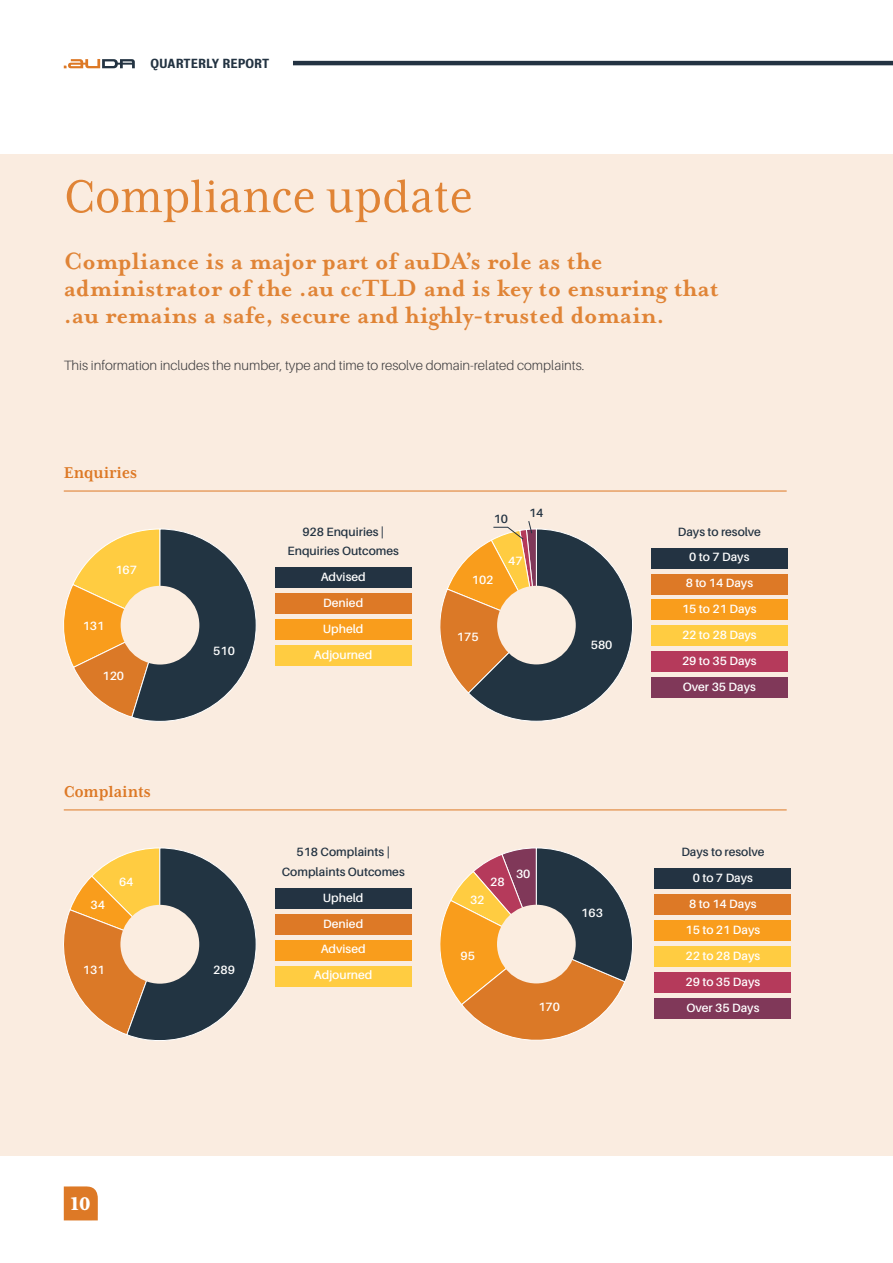
<style>
.page{position:relative;width:893px;height:1263px;background:#fff}
.page>*{position:absolute;margin:0;border:0;box-sizing:border-box;transform-origin:0 0}
.t1{font:52.5px "Mrs Eaves XL Serif Nar OT";color:#e08436}
.t2{font:700 27px/27px "Mrs Eaves OT";color:#e08436}
.t3{font:800 21px "Mrs Eaves XL Serif Nar OT";color:#fff}
.t4{font:700 18px "Mrs Eaves XL Serif Nar OT";color:#dd7926}
.t5{font:300 13.5px "Aileron";color:#414042}
.t6{font:600 12px/26px "Aileron";color:#fff;text-align:center}
.t7{font:600 12px/19.5px "Aileron";color:#233342;text-align:center}
.t8{font:500 12px "Bureau Grot";color:#233342}
</style>
<div class="page">
<div style="left:0;top:154px;width:893px;height:1002px;background:#faece0"></div>
<hr style="left:293px;top:61px;width:600px;height:4px;background:#233342">
<svg style="left:64px;top:59px;width:71px;height:9px"></svg>
<svg style="left:64px;top:1186px;width:34px;height:34px"></svg>
<svg style="left:64px;top:847px;width:193px;height:193px"></svg>
<div style="left:120px;top:905px;width:79px;height:79px;background:#fbede0;border-radius:50%"></div>
<svg style="left:64px;top:528px;width:193px;height:194px"></svg>
<div style="left:121px;top:586px;width:78px;height:78px;background:#fbede0;border-radius:50%"></div>
<svg style="left:440px;top:847px;width:193px;height:193px"></svg>
<div style="left:497px;top:905px;width:79px;height:78px;background:#fbede0;border-radius:50%"></div>
<hr style="left:64px;top:491px;width:723px;height:1px;background:#dd7926">
<hr style="left:64px;top:809px;width:723px;height:1px;background:#dd7926">
<div style="left:651px;top:548px;width:136px;height:20px;background:#233342"></div>
<div style="left:651px;top:574px;width:136px;height:20px;background:#dd7926"></div>
<div style="left:651px;top:600px;width:136px;height:20px;background:#f99d1c"></div>
<div style="left:651px;top:625px;width:136px;height:21px;background:#ffcc41"></div>
<div style="left:651px;top:651px;width:136px;height:21px;background:#b53a5b"></div>
<div style="left:651px;top:677px;width:136px;height:21px;background:#803859"></div>
<div style="left:655px;top:869px;width:136px;height:20px;background:#233342"></div>
<div style="left:655px;top:894px;width:136px;height:21px;background:#dd7926"></div>
<div style="left:655px;top:920px;width:136px;height:21px;background:#f99d1c"></div>
<div style="left:655px;top:946px;width:136px;height:21px;background:#ffcc41"></div>
<div style="left:655px;top:972px;width:136px;height:21px;background:#b53a5b"></div>
<div style="left:655px;top:998px;width:136px;height:20px;background:#803859"></div>
<div style="left:275px;top:888px;width:136px;height:21px;background:#233342"></div>
<div style="left:275px;top:914px;width:136px;height:20px;background:#dd7926"></div>
<div style="left:275px;top:940px;width:136px;height:20px;background:#f99d1c"></div>
<div style="left:275px;top:966px;width:136px;height:20px;background:#ffcc41"></div>
<div style="left:275px;top:567px;width:136px;height:21px;background:#233342"></div>
<div style="left:275px;top:593px;width:136px;height:21px;background:#dd7926"></div>
<div style="left:275px;top:619px;width:136px;height:21px;background:#f99d1c"></div>
<div style="left:275px;top:645px;width:136px;height:20px;background:#ffcc41"></div>
<svg style="left:440px;top:521px;width:193px;height:201px"></svg>
<p class="t8" style="left:151px;top:57px;width:120px">QUARTERLY REPORT</p>
<h1 class="t1" style="left:64px;top:170px;width:411px">Compliance update</h1>
<h2 class="t2" style="left:64px;top:248px;width:657px">Compliance is a major part of auDA’s role as the administrator of the .au ccTLD and is key to ensuring that .au remains a safe, secure and highly-trusted domain.</h2>
<p class="t5" style="left:64px;top:358px;width:522px">This information includes the number, type and time to resolve domain-related complaints.</p>
<h3 class="t4" style="left:64px;top:463px;width:75px">Enquiries</h3>
<p class="t6" style="left:115px;top:557px;width:23px">167</p>
<p class="t6" style="left:83px;top:613px;width:23px">131</p>
<p class="t6" style="left:102px;top:663px;width:23px">120</p>
<h3 class="t4" style="left:64px;top:782px;width:89px">Complaints</h3>
<p class="t6" style="left:91px;top:891px;width:16px">34</p>
<p class="t6" style="left:119px;top:869px;width:16px">64</p>
<p class="t6" style="left:83px;top:957px;width:23px">131</p>
<p class="t6" style="left:213px;top:638px;width:23px">510</p>
<p class="t7" style="left:288px;top:522px;width:113px">928 Enquiries |<br>Enquiries Outcomes</p>
<p class="t6" style="left:314px;top:564px;width:60px">Advised<br>Denied<br>Upheld<br>Adjourned</p>
<p class="t7" style="left:494px;top:509px;width:16px">10</p>
<p class="t7" style="left:529px;top:503px;width:16px">14</p>
<p class="t6" style="left:472px;top:566px;width:23px">102</p>
<p class="t6" style="left:508px;top:548px;width:16px">47</p>
<p class="t6" style="left:457px;top:624px;width:23px">175</p>
<p class="t6" style="left:591px;top:632px;width:23px">580</p>
<p class="t6" style="left:213px;top:957px;width:23px">289</p>
<p class="t7" style="left:282px;top:842px;width:124px">518 Complaints |<br>Complaints Outcomes</p>
<p class="t6" style="left:314px;top:885px;width:60px">Upheld<br>Denied<br>Advised<br>Adjourned</p>
<p class="t6" style="left:490px;top:869px;width:16px">28</p>
<p class="t6" style="left:470px;top:887px;width:16px">32</p>
<p class="t6" style="left:516px;top:860px;width:16px">30</p>
<p class="t6" style="left:460px;top:943px;width:16px">95</p>
<p class="t6" style="left:538px;top:994px;width:23px">170</p>
<p class="t6" style="left:581px;top:900px;width:23px">163</p>
<p class="t7" style="left:678px;top:522px;width:85px">Days to resolve</p>
<p class="t6" style="left:682px;top:544px;width:76px">0 to 7 Days<br>8 to 14 Days<br>15 to 21 Days<br>22 to 28 Days<br>29 to 35 Days<br>Over 35 Days</p>
<p class="t7" style="left:681px;top:842px;width:85px">Days to resolve</p>
<p class="t6" style="left:686px;top:865px;width:76px">0 to 7 Days<br>8 to 14 Days<br>15 to 21 Days<br>22 to 28 Days<br>29 to 35 Days<br>Over 35 Days</p>
<h3 class="t3" style="left:71px;top:1193px;width:21px">10</h3>
</div>
